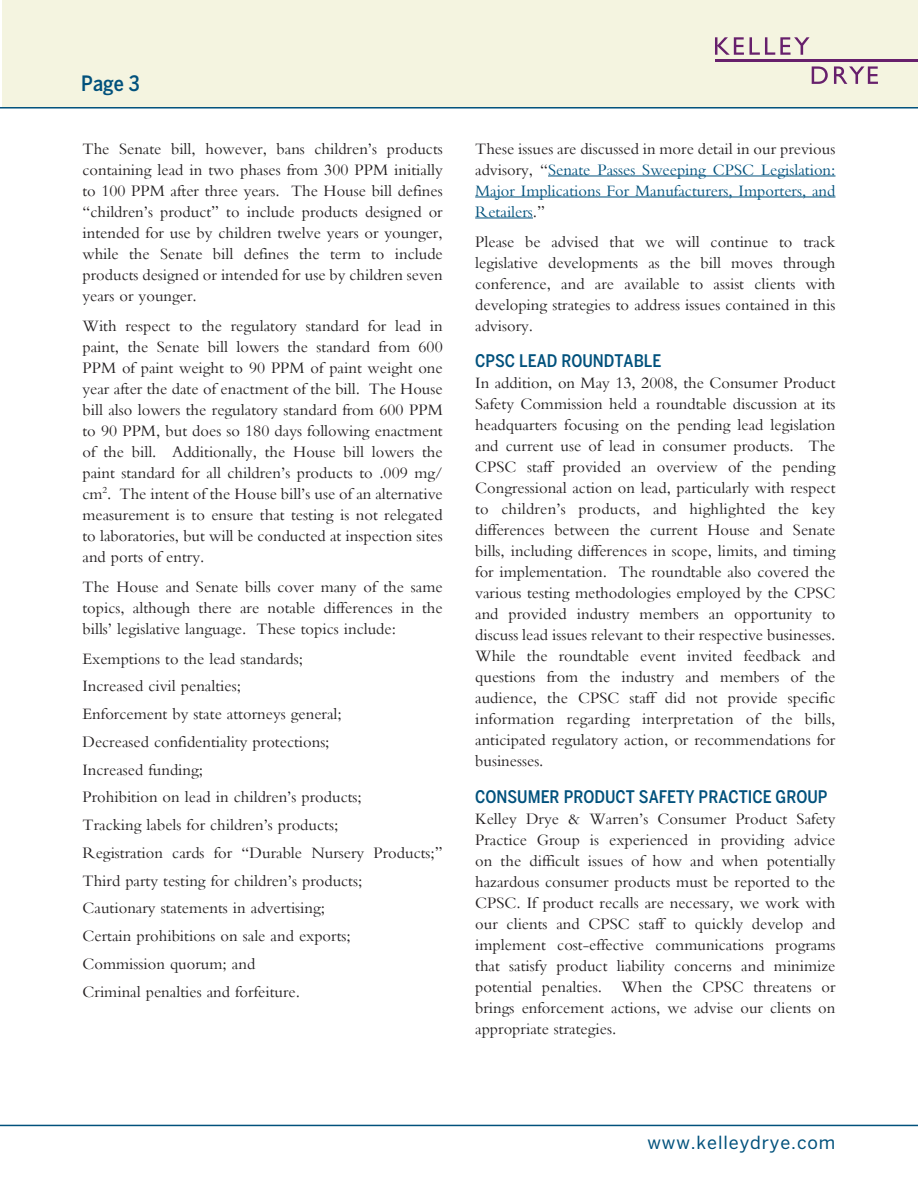
<style>
.page{position:relative;width:918px;height:1188px;background:#fff}
.page>*{position:absolute;margin:0;border:0;box-sizing:border-box;transform-origin:0 0}
.t1{font:500 21px "Benton Sans Cond";color:#01517c}
.t2{font:18px "Benton Sans";letter-spacing:.05em;color:#01517c}
.subhead_level1{font:500 17.25px "Benton Sans Cond";color:#01517c}
.Body{font:16.5px/21px "Bembo";color:#231f20;text-align:justify}
.Body-2{font:16.5px/21px "Bembo";color:#01517c;text-align:justify}
.s1{color:#231f20}
</style>
<div class="page">
<hr style="left:548px;top:176px;width:288px;height:1px;background:#01517c">
<hr style="left:475px;top:197px;width:360px;height:1px;background:#01517c">
<hr style="left:475px;top:218px;width:58px;height:1px;background:#01517c">
<div style="left:2px;top:0;width:916px;height:108px;background:#f4f4e0"></div>
<hr style="left:0;top:107px;width:918px;height:2px;background:#01517c">
<svg style="left:715px;top:37px;width:29px;height:18px"></svg>
<svg style="left:750px;top:37px;width:60px;height:18px"></svg>
<svg style="left:812px;top:66px;width:16px;height:18px"></svg>
<svg style="left:834px;top:66px;width:44px;height:18px"></svg>
<hr style="left:715px;top:60px;width:203px;height:2px;background:#67206c">
<hr style="left:0;top:1125px;width:918px;height:1px;background:#01517c">
<p class="t1" style="left:81px;top:71px;width:60px">PAGE 3</p>
<p class="Body" style="left:82px;top:138px;width:362px">The Senate bill, however, bans children’s products containing lead in two phases from 300 PPM initially to 100 PPM after three years. The House bill defines “children’s product” to include products designed or intended for use by children twelve years or younger, while the Senate bill defines the term to include products designed or intended for use by children seven years or younger.</p>
<p class="Body" style="left:82px;top:315px;width:362px">With respect to the regulatory standard for lead in paint, the Senate bill lowers the standard from 600<br>PPM of paint weight to 90 PPM of paint weight one year after the date of enactment of the bill. The House bill also lowers the regulatory standard from 600 PPM to 90 PPM, but does so 180 days following enactment of the bill. Additionally, the House bill lowers the paint standard for all children’s products to .009 mg/ cm<sup>2</sup>. The intent of the House bill’s use of an alternative measurement is to ensure that testing is not relegated to laboratories, but will be conducted at inspection sites and ports of entry.</p>
<p class="Body" style="left:82px;top:576px;width:362px">The House and Senate bills cover many of the same topics, although there are notable differences in the bills’ legislative language. These topics include:</p>
<p class="Body" style="left:82px;top:647px;width:222px">Exemptions to the lead standards;</p>
<p class="Body" style="left:82px;top:675px;width:160px">Increased civil penalties;</p>
<p class="Body" style="left:82px;top:703px;width:261px">Enforcement by state attorneys general;</p>
<p class="Body" style="left:82px;top:731px;width:249px">Decreased confidentiality protections;</p>
<p class="Body" style="left:82px;top:758px;width:122px">Increased funding;</p>
<p class="Body" style="left:82px;top:786px;width:281px">Prohibition on lead in children’s products;</p>
<p class="Body" style="left:82px;top:814px;width:257px">Tracking labels for children’s products;</p>
<p class="Body" style="left:82px;top:842px;width:362px">Registration cards for “Durable Nursery Products;”</p>
<p class="Body" style="left:82px;top:869px;width:281px">Third party testing for children’s products;</p>
<p class="Body" style="left:82px;top:897px;width:244px">Cautionary statements in advertising;</p>
<p class="Body" style="left:82px;top:925px;width:270px">Certain prohibitions on sale and exports;</p>
<p class="Body" style="left:82px;top:953px;width:174px">Commission quorum; and</p>
<p class="Body" style="left:82px;top:980px;width:219px">Criminal penalties and forfeiture.</p>
<p class="Body-2" style="left:475px;top:138px;width:362px"><span class="s1">These issues are discussed in more detail in our previous advisory, “</span>Senate Passes Sweeping CPSC Legislation:<br>Major Implications For Manufacturers, Importers, and Retailers<span class="s1">.”</span></p>
<p class="Body" style="left:475px;top:231px;width:362px">Please be advised that we will continue to track legislative developments as the bill moves through conference, and are available to assist clients with developing strategies to address issues contained in this advisory.</p>
<p class="subhead_level1" style="left:475px;top:351px;width:63px">CPSC LEAD</p>
<p class="subhead_level1" style="left:561px;top:351px;width:12px">ROUNDTA</p>
<p class="subhead_level1" style="left:634px;top:351px;width:20px">BLE</p>
<p class="Body" style="left:475px;top:372px;width:362px">In addition, on May 13, 2008, the Consumer Product Safety Commission held a roundtable discussion at its headquarters focusing on the pending lead legislation and current use of lead in consumer products. The CPSC staff provided an overview of the pending Congressional action on lead, particularly with respect to children’s products, and highlighted the key differences between the current House and Senate bills, including differences in scope, limits, and timing for implementation. The roundtable also covered the various testing methodologies employed by the CPSC and provided industry members an opportunity to discuss lead issues relevant to their respective businesses.<br>While the roundtable event invited feedback and questions from the industry and members of the audience, the CPSC staff did not provide specific information regarding interpretation of the bills, anticipated regulatory action, or recommendations for businesses.</p>
<p class="subhead_level1" style="left:475px;top:787px;width:22px">CONSUMER</p>
<p class="subhead_level1" style="left:564px;top:787px;width:21px">PRODUCT</p>
<p class="subhead_level1" style="left:639px;top:787px;width:11px">SAFET</p>
<p class="subhead_level1" style="left:685px;top:787px;width:34px">Y PRACTICE</p>
<p class="subhead_level1" style="left:776px;top:787px;width:22px">GROUP</p>
<p class="Body" style="left:475px;top:808px;width:362px">Kelley Drye &amp; Warren’s Consumer Product Safety Practice Group is experienced in providing advice on the difficult issues of how and when potentially hazardous consumer products must be reported to the CPSC. If product recalls are necessary, we work with our clients and CPSC staff to quickly develop and implement cost-effective communications programs that satisfy product liability concerns and minimize potential penalties. When the CPSC threatens or brings enforcement actions, we advise our clients on appropriate strategies.</p>
<p class="t2" style="left:647px;top:1132px;width:190px">www.kelleydrye.com</p>
</div>
